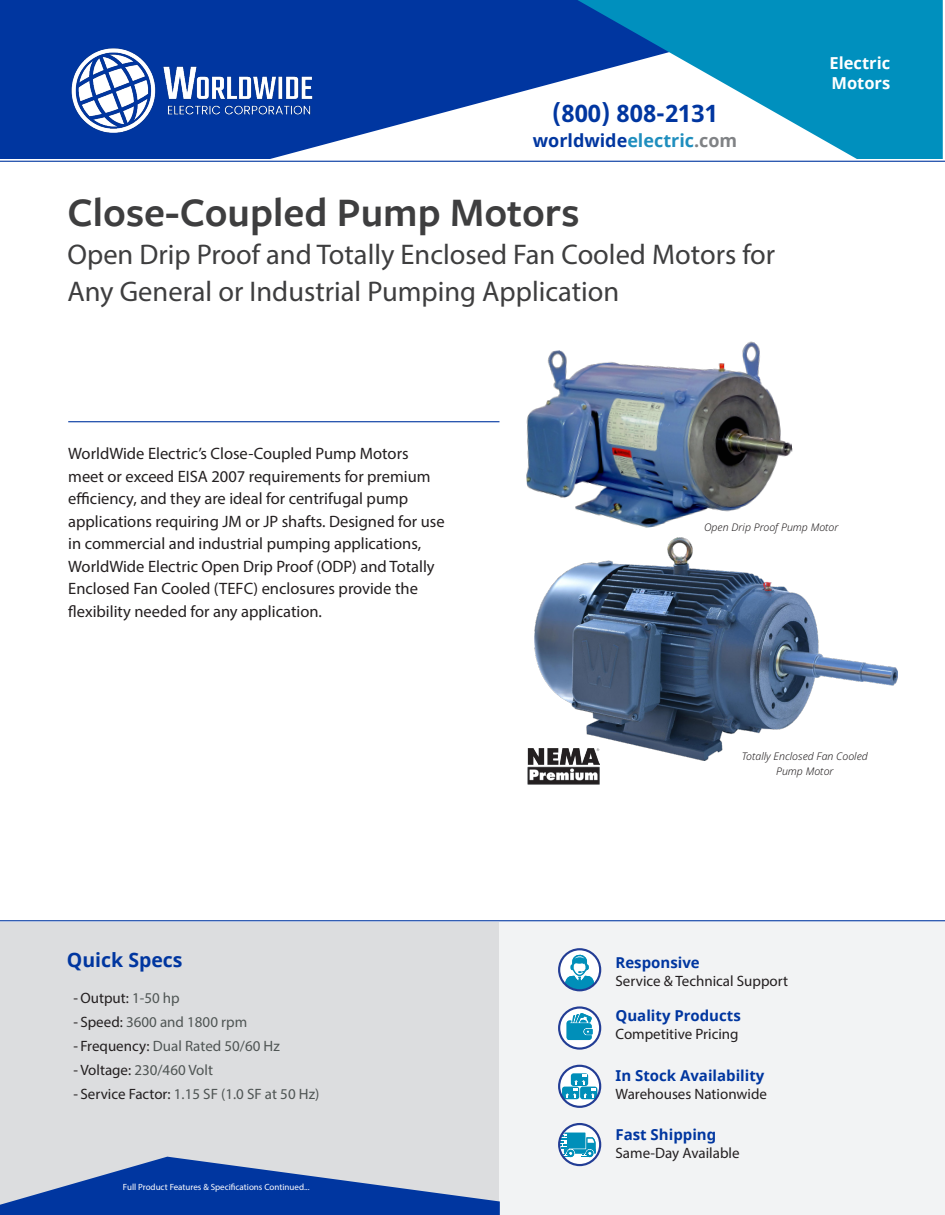
<style>
.page{position:relative;width:945px;height:1215px;background:#fff}
.page>*{position:absolute;margin:0;border:0;box-sizing:border-box;transform-origin:0 0}
.Header_-_Main_-_Prod{font:600 42px "Freight Sans Pro";color:#3e3e3f}
.Header_-_Sub_-_Produ{font:28.5px/37.5px "Myriad Pro";color:#3e3e3f}
.t1{font:700 24px "Noto Sans";color:#0036a0}
.Spec-Headers{font:700 19.5px "Noto Sans";color:#0036a0}
.t2{font:700 18px "Noto Sans";color:#0036a0}
.Description_Body{font:16.5px/22.5px "Myriad Pro";color:#231f20}
.t3{font:700 16.5px/19.8px "Noto Sans";color:#fff}
.t4{font:15px "Myriad Pro";color:#4f5554}
.t5{font:15px "Myriad Pro";color:#231f20}
.t6{font:700 15px "Noto Sans";color:#0036a0}
.Image_Caption{font:italic 300 10.5px/15px "Noto Sans";color:#231f20;text-align:center}
.t7{font:9px "Myriad Pro";color:#fff}
.s1{color:#1f8ebe}
.s2{color:#808285}
.s3{color:#4f5554}
.s4{color:#231f20}
</style>
<div class="page">
<hr style="left:0;top:161px;width:945px;height:1px;background:#0036a0">
<svg style="left:0;top:0;width:577px;height:159px;fill:#0036a0"></svg>
<img style="left:68px;top:46px;width:249px;height:89px">
<svg style="left:577px;top:0;width:366px;height:159px;fill:#0090be"></svg>
<div style="left:499px;top:923px;width:446px;height:292px;background:#f2f3f4"></div>
<svg style="left:558px;top:1006px;width:43px;height:44px"></svg>
<svg style="left:558px;top:948px;width:43px;height:43px"></svg>
<svg style="left:558px;top:1123px;width:43px;height:43px"></svg>
<svg style="left:558px;top:1065px;width:43px;height:43px"></svg>
<div style="left:0;top:923px;width:499px;height:292px;background:#dcdddf"></div>
<svg style="left:0;top:1157px;width:500px;height:58px"></svg>
<hr style="left:0;top:920px;width:945px;height:1px;background:#0036a0">
<hr style="left:68px;top:421px;width:431px;height:1px;background:#0036a0">
<img style="left:534px;top:538px;width:364px;height:222px">
<img style="left:526px;top:341px;width:267px;height:197px">
<img style="left:528px;top:749px;width:72px;height:35px">
<h3 class="t1" style="left:552px;top:96px;width:167px">(800) 808-2131</h3>
<p class="t2" style="left:533px;top:128px;width:206px">worldwide<span class="s1">electric</span><span class="s2">.com</span></p>
<p class="Header_-_Main_-_Prod" style="left:68px;top:184px;width:514px">Close-Coupled Pump Motors</p>
<p class="Header_-_Sub_-_Produ" style="left:68px;top:235px;width:709px">Open Drip Proof and Totally Enclosed Fan Cooled Motors for<br>Any General or Industrial Pumping Application</p>
<p class="t3" style="left:830px;top:54px;width:62px">Electric<br>Motors</p>
<p class="Description_Body" style="left:68px;top:442px;width:378px">WorldWide Electric’s Close-Coupled Pump Motors meet or exceed EISA 2007 requirements for premium efficiency, and they are ideal for centrifugal pump applications requiring JM or JP shafts. Designed for use in commercial and industrial pumping applications, WorldWide Electric Open Drip Proof (ODP) and Totally Enclosed Fan Cooled (TEFC) enclosures provide the flexibility needed for any application.</p>
<p class="Spec-Headers" style="left:67px;top:946px;width:117px">Quick Specs</p>
<p class="t5" style="left:74px;top:989px;width:108px">-Output: <span class="s3">1-50 hp</span></p>
<p class="t4" style="left:74px;top:1013px;width:175px"><span class="s4">- Speed:</span> 3600 and 1800 rpm</p>
<p class="t4" style="left:74px;top:1037px;width:208px"><span class="s4">- Frequency:</span> Dual Rated 50/60 Hz</p>
<p class="t4" style="left:74px;top:1061px;width:141px"><span class="s4">- Voltage:</span> 230/460 Volt</p>
<p class="t4" style="left:74px;top:1085px;width:247px"><span class="s4">- Service Factor:</span> 1.15 SF (1.0 SF at 50 Hz)</p>
<p class="t7" style="left:123px;top:1182px;width:188px">Full Product Features &amp; Specifications Continued...</p>
<p class="Image_Caption" style="left:704px;top:519px;width:136px">Open Drip Proof Pump Motor</p>
<p class="Image_Caption" style="left:742px;top:749px;width:128px">Totally Enclosed Fan Cooled<br>Pump Motor</p>
<p class="t6" style="left:616px;top:952px;width:86px">Responsive</p>
<p class="t5" style="left:616px;top:972px;width:174px">Service &amp; Technical Support</p>
<p class="t6" style="left:616px;top:1005px;width:127px">Quality Products</p>
<p class="t5" style="left:616px;top:1025px;width:125px">Competitive Pricing</p>
<p class="t6" style="left:616px;top:1065px;width:150px">In Stock Availability</p>
<p class="t5" style="left:616px;top:1084px;width:153px">Warehouses Nationwide</p>
<p class="t6" style="left:616px;top:1124px;width:102px">Fast Shipping</p>
<p class="t5" style="left:616px;top:1144px;width:126px">Same-Day Available</p>
</div>
